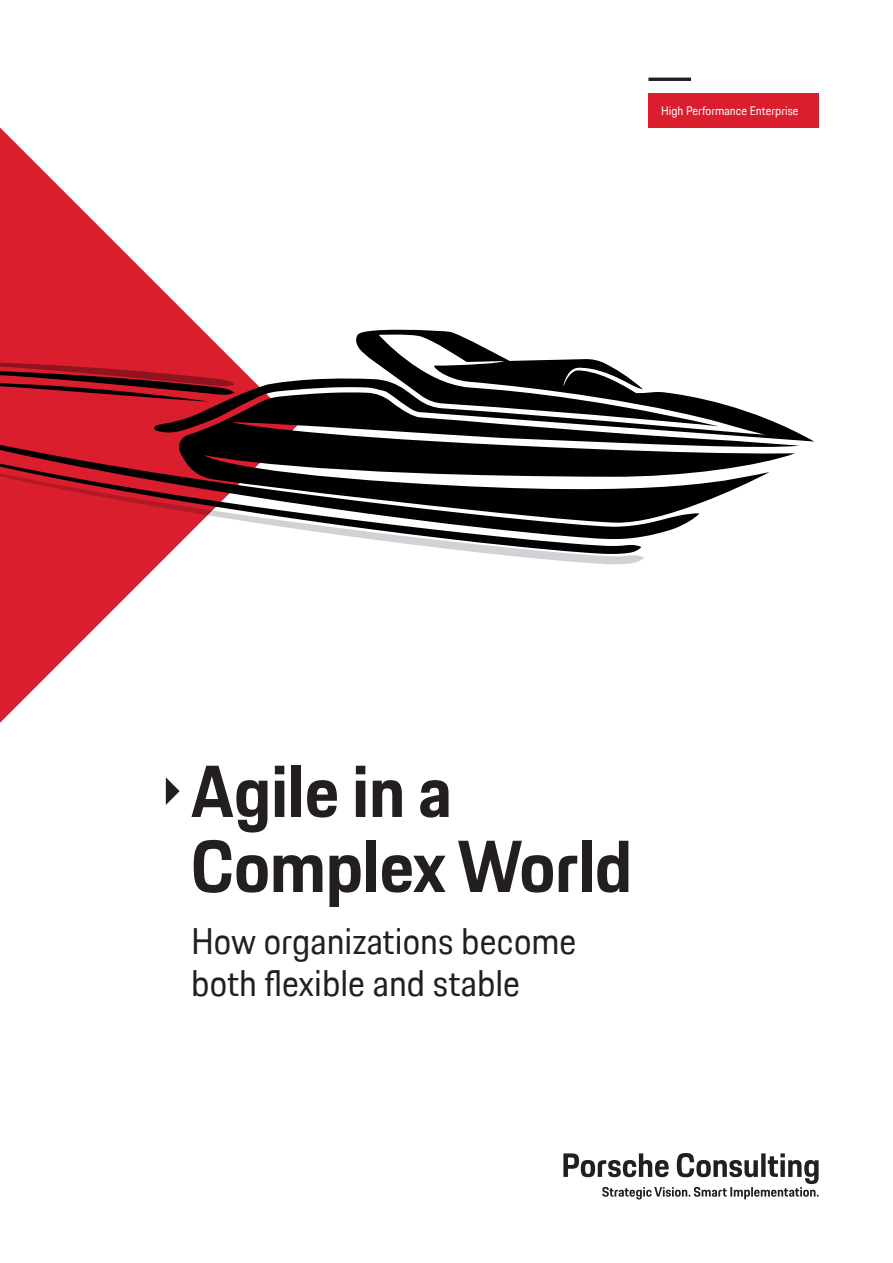
<style>
.page{position:relative;width:893px;height:1263px;background:#fff}
.page>*{position:absolute;margin:0;border:0;box-sizing:border-box;transform-origin:0 0}
.t1{font:700 72px/75px "Porsche Next TT";color:#231f20}
.t2{font:36px/42px "Porsche Next TT";color:#231f20}
.t3{font:12px "Porsche Next TT";color:#fff}
</style>
<div class="page">
<svg style="left:495px;top:547px;width:149px;height:17px;fill:#d1d2d6"></svg>
<svg style="left:298px;top:524px;width:343px;height:30px"></svg>
<svg style="left:298px;top:441px;width:502px;height:83px;fill:#010104"></svg>
<svg style="left:298px;top:329px;width:515px;height:112px"></svg>
<svg style="left:166px;top:777px;width:14px;height:28px"></svg>
<div style="left:648px;top:93px;width:171px;height:34px;background:#da1e2d"></div>
<hr style="left:648px;top:78px;width:43px;height:3px;background:#231f20">
<svg style="left:0;top:127px;width:298px;height:596px"></svg>
<svg style="left:563px;top:1153px;width:256px;height:46px"></svg>
<p class="t3" style="left:661px;top:102px;width:139px">High Performance Enterprise</p>
<h1 class="t1" style="left:191px;top:754px;width:442px">Agile in a<br>Complex World</h1>
<p class="t2" style="left:191px;top:920px;width:387px">How organizations become both flexible and stable</p>
</div>
